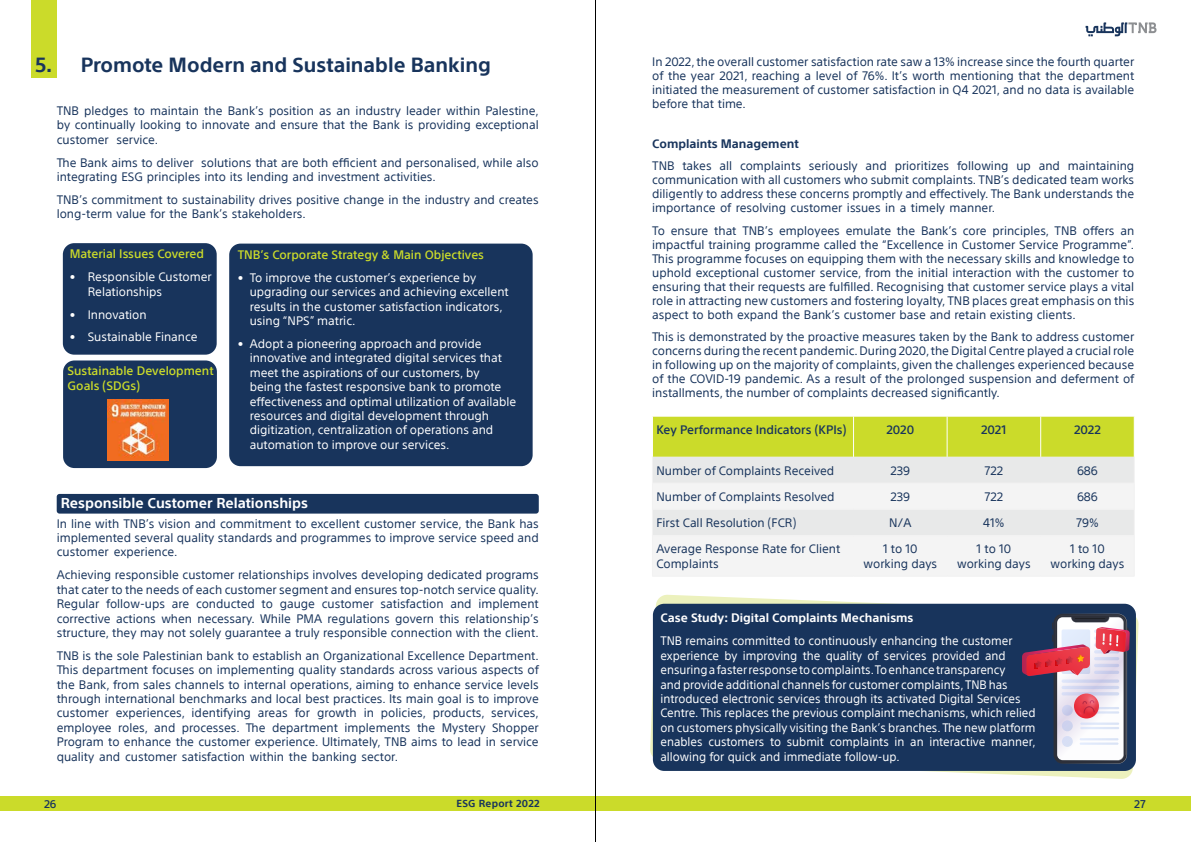
<style>
.page{position:relative;width:1191px;height:842px;background:#fff}
.page>*{position:absolute;margin:0;border:0;box-sizing:border-box;transform-origin:0 0}
.t1{font:700 20px "SST Arabic";color:#18345c}
.t2{font:700 14px "SST Arabic";color:#fff}
.t3{font:12px/14.4px "SST Arabic";color:#18345c;text-align:justify}
.t4{font:12px/14.4px "SST Arabic";color:#fff}
.t5{font:500 12px/14.4px "SST Arabic";color:#cbdb2a}
.t6{font:500 12px "SST Arabic";color:#18345c}
.t7{font:700 12px "SST Arabic";color:#fff}
.t8{font:700 12px "SST Arabic";color:#18345c}
.t9{font:500 11px "SST Arabic";color:#18345c}
.t10{font:700 10px "SST Arabic";letter-spacing:.025em;color:#18345c}
</style>
<div class="page">
<div style="left:0;top:796px;width:1191px;height:15px;background:#cbdb2a"></div>
<hr style="left:595px;top:0;width:1px;height:842px;background:#000">
<svg style="left:1085px;top:22px;width:71px;height:14px"></svg>
<div style="left:57px;top:494px;width:482px;height:20px;background:#18345c;border-radius:3px"></div>
<div style="left:63px;top:243px;width:154px;height:112px;background:#18345c;border-radius:11px"></div>
<div style="left:229px;top:244px;width:303px;height:222px;background:#18345c;border-radius:11px"></div>
<div style="left:63px;top:360px;width:154px;height:108px;background:#18345c;border-radius:11px"></div>
<img style="left:108px;top:399px;width:61px;height:61px">
<div style="left:653px;top:536px;width:481px;height:40px;background:#f4f4f4"></div>
<hr style="left:652px;top:576px;width:201px;height:1px;background:#f2f2f2">
<hr style="left:853px;top:576px;width:94px;height:1px;background:#f2f2f2">
<hr style="left:947px;top:576px;width:93px;height:1px;background:#f2f2f2">
<hr style="left:1040px;top:576px;width:94px;height:1px;background:#f2f2f2">
<hr style="left:652px;top:536px;width:1px;height:40px;background:#f2f2f2">
<svg style="left:652px;top:416px;width:483px;height:120px"></svg>
<hr style="left:1134px;top:536px;width:1px;height:40px;background:#f2f2f2">
<svg style="left:650px;top:594px;width:488px;height:185px"></svg>
<div style="left:653px;top:604px;width:483px;height:167px;background:#18345c;border-radius:11px"></div>
<svg style="left:1022px;top:614px;width:107px;height:150px"></svg>
<img style="left:1070px;top:686px;width:39px;height:42px">
<div style="left:31px;top:0;width:26px;height:77px;background:#cbdb2a"></div>
<h1 class="t1" style="left:81px;top:53px;width:411px">Promote Modern and Sustainable Banking</h1>
<p class="t3" style="left:57px;top:103px;width:483px">TNB pledges to maintain the Bank’s position as an industry leader within Palestine, by continually looking to innovate and ensure that the Bank is providing exceptional customer service.</p>
<p class="t3" style="left:57px;top:155px;width:483px">The Bank aims to deliver solutions that are both efficient and personalised, while also integrating ESG principles into its lending and investment activities.</p>
<p class="t3" style="left:57px;top:193px;width:483px">TNB’s commitment to sustainability drives positive change in the industry and creates long-term value for the Bank’s stakeholders.</p>
<p class="t5" style="left:70px;top:247px;width:136px">Material Issues Covered</p>
<p class="t4" style="left:88px;top:270px;width:125px;text-indent:-18px">• Responsible Customer<br>Relationships</p>
<p class="t4" style="left:70px;top:307px;width:78px">• Innovation</p>
<p class="t4" style="left:70px;top:330px;width:129px">• Sustainable Finance</p>
<h1 class="t1" style="left:35px;top:53px;width:18px">5.</h1>
<p class="t5" style="left:238px;top:248px;width:248px">TNB’s Corporate Strategy &amp; Main Objectives</p>
<p class="t4" style="left:250px;top:271px;width:261px;text-indent:-12px">• To improve the customer’s experience by upgrading our services and achieving excellent results in the customer satisfaction indicators, using “NPS” matric.</p>
<p class="t4" style="left:250px;top:337px;width:268px;text-indent:-12px">• Adopt a pioneering approach and provide innovative and integrated digital services that meet the aspirations of our customers, by<br>being the fastest responsive bank to promote effectiveness and optimal utilization of available resources and digital development through digitization, centralization of operations and automation to improve our services.</p>
<p class="t5" style="left:68px;top:364px;width:148px">Sustainable Development<br>Goals (SDGs)</p>
<p class="t2" style="left:61px;top:494px;width:249px">Responsible Customer Relationships</p>
<p class="t3" style="left:57px;top:516px;width:483px">In line with TNB’s vision and commitment to excellent customer service, the Bank has implemented several quality standards and programmes to improve service speed and customer experience.</p>
<p class="t3" style="left:57px;top:568px;width:483px">Achieving responsible customer relationships involves developing dedicated programs that cater to the needs of each customer segment and ensures top-notch service quality.<br>Regular follow-ups are conducted to gauge customer satisfaction and implement corrective actions when necessary. While PMA regulations govern this relationship’s structure, they may not solely guarantee a truly responsible connection with the client.</p>
<p class="t3" style="left:57px;top:648px;width:483px">TNB is the sole Palestinian bank to establish an Organizational Excellence Department.<br>This department focuses on implementing quality standards across various aspects of the Bank, from sales channels to internal operations, aiming to enhance service levels through international benchmarks and local best practices. Its main goal is to improve customer experiences, identifying areas for growth in policies, products, services, employee roles, and processes. The department implements the Mystery Shopper Program to enhance the customer experience. Ultimately, TNB aims to lead in service quality and customer satisfaction within the banking sector.</p>
<p class="t3" style="left:652px;top:55px;width:483px;line-height:14px">In 2022, the overall customer satisfaction rate saw a 13% increase since the fourth quarter of the year 2021, reaching a level of 76%. It’s worth mentioning that the department initiated the measurement of customer satisfaction in Q4 2021, and no data is available before that time.</p>
<p class="t8" style="left:652px;top:137px;width:148px">Complaints Management</p>
<p class="t3" style="left:652px;top:159px;width:483px;line-height:14px">TNB takes all complaints seriously and prioritizes following up and maintaining communication with all customers who submit complaints. TNB’s dedicated team works diligently to address these concerns promptly and effectively. The Bank understands the importance of resolving customer issues in a timely manner.</p>
<p class="t3" style="left:652px;top:224px;width:483px;line-height:14px">To ensure that TNB’s employees emulate the Bank’s core principles, TNB offers an impactful training programme called the “Excellence in Customer Service Programme”.<br>This programme focuses on equipping them with the necessary skills and knowledge to uphold exceptional customer service, from the initial interaction with the customer to ensuring that their requests are fulfilled. Recognising that customer service plays a vital role in attracting new customers and fostering loyalty, TNB places great emphasis on this aspect to both expand the Bank’s customer base and retain existing clients.</p>
<p class="t3" style="left:652px;top:330px;width:483px;line-height:14px">This is demonstrated by the proactive measures taken by the Bank to address customer concerns during the recent pandemic. During 2020, the Digital Centre played a crucial role in following up on the majority of complaints, given the challenges experienced because of the COVID-19 pandemic. As a result of the prolonged suspension and deferment of installments, the number of complaints decreased significantly.</p>
<p class="t6" style="left:656px;top:423px;width:191px">Key Performance Indicators (KPIs)</p>
<p class="t6" style="left:886px;top:423px;width:29px">2020</p>
<p class="t6" style="left:981px;top:423px;width:27px">2021</p>
<p class="t6" style="left:1074px;top:423px;width:28px">2022</p>
<p class="t3" style="left:656px;top:463px;width:179px">Number of Complaints Received</p>
<p class="t3" style="left:890px;top:463px;width:21px">239</p>
<p class="t3" style="left:984px;top:463px;width:20px">722</p>
<p class="t3" style="left:1077px;top:463px;width:22px">686</p>
<p class="t3" style="left:656px;top:489px;width:180px">Number of Complaints Resolved</p>
<p class="t3" style="left:890px;top:489px;width:21px">239</p>
<p class="t3" style="left:984px;top:489px;width:20px">722</p>
<p class="t3" style="left:1077px;top:489px;width:22px">686</p>
<p class="t3" style="left:656px;top:516px;width:141px">First Call Resolution (FCR)</p>
<p class="t3" style="left:889px;top:516px;width:24px">N/A</p>
<p class="t3" style="left:983px;top:516px;width:23px">41%</p>
<p class="t3" style="left:1076px;top:516px;width:24px">79%</p>
<p class="t3" style="left:656px;top:542px;width:185px">Average Response Rate for Client<br>Complaints</p>
<p class="t3" style="left:863px;top:542px;width:75px;text-align:center">1 to 10 working days</p>
<p class="t3" style="left:957px;top:542px;width:75px;text-align:center">1 to 10 working days</p>
<p class="t3" style="left:1050px;top:542px;width:75px;text-align:center">1 to 10 working days</p>
<p class="t7" style="left:660px;top:611px;width:254px">Case Study: Digital Complaints Mechanisms</p>
<p class="t4" style="left:660px;top:634px;width:377px">TNB remains committed to continuously enhancing the customer experience by improving the quality of services provided and ensuring a faster response to complaints. To enhance transparency<br>and provide additional channels for customer complaints, TNB has introduced electronic services through its activated Digital Services Centre. This replaces the previous complaint mechanisms, which relied on customers physically visiting the Bank’s branches. The new platform enables customers to submit complaints in an interactive manner, allowing for quick and immediate follow-up.</p>
<p class="t9" style="left:44px;top:798px;width:14px">26</p>
<p class="t10" style="left:456px;top:797px;width:85px">ESG Report 2022</p>
<p class="t9" style="left:1134px;top:798px;width:13px">27</p>
</div>
